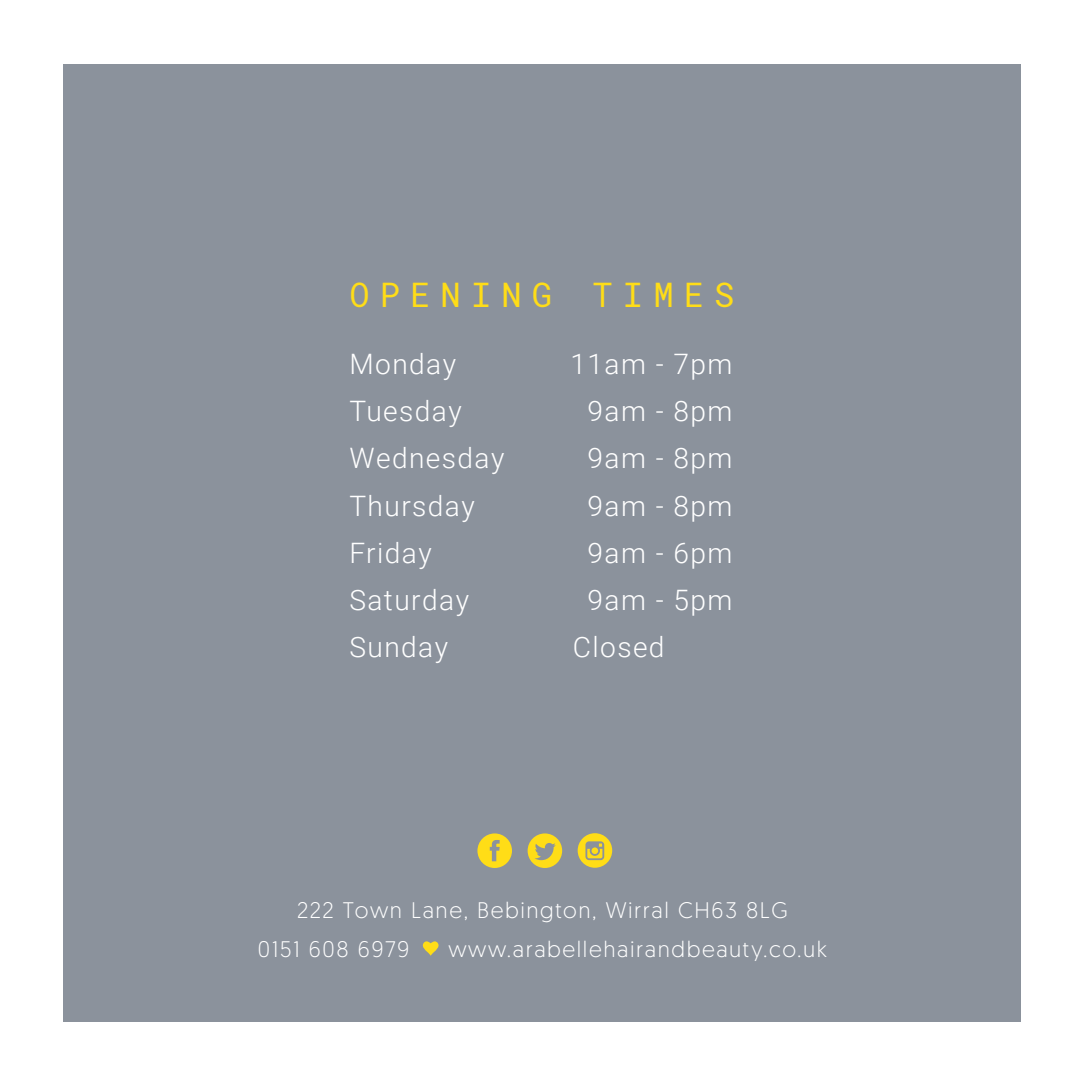
<style>
.page{position:relative;width:1085px;height:1085px;background:#fff}
.page>*{position:absolute;margin:0;border:0;box-sizing:border-box;transform-origin:0 0}
.t1{font:33.75px "Roboto Mono";letter-spacing:.3em;color:#ffdd17}
.t2{font:300 28.12px "Roboto";letter-spacing:.05em;color:#fff}
.t3{font:300 22.5px "Geomanist";letter-spacing:.07em;color:#fff}
</style>
<div class="page">
<div style="left:64px;top:64px;width:956px;height:956px;background:#8b929c"></div>
<svg style="left:477px;top:833px;width:35px;height:34px"></svg>
<svg style="left:577px;top:833px;width:35px;height:34px"></svg>
<svg style="left:527px;top:833px;width:35px;height:34px"></svg>
<svg style="left:422px;top:941px;width:17px;height:14px"></svg>
<p class="t1" style="left:349px;top:271px;width:386px">OPENING TIMES</p>
<p class="t2" style="left:349px;top:344px;width:108px">Monday</p>
<p class="t2" style="left:570px;top:344px;width:163px">11am - 7pm</p>
<p class="t2" style="left:349px;top:391px;width:114px">Tuesday</p>
<p class="t2" style="left:587px;top:391px;width:146px">9am - 8pm</p>
<p class="t2" style="left:349px;top:438px;width:156px">Wednesday</p>
<p class="t2" style="left:587px;top:438px;width:146px">9am - 8pm</p>
<p class="t2" style="left:349px;top:486px;width:127px">Thursday</p>
<p class="t2" style="left:587px;top:486px;width:146px">9am - 8pm</p>
<p class="t2" style="left:349px;top:533px;width:84px">Friday</p>
<p class="t2" style="left:587px;top:533px;width:146px">9am - 6pm</p>
<p class="t2" style="left:349px;top:580px;width:121px">Saturday</p>
<p class="t2" style="left:587px;top:580px;width:146px">9am - 5pm</p>
<p class="t2" style="left:349px;top:627px;width:100px">Sunday</p>
<p class="t2" style="left:572px;top:627px;width:93px">Closed</p>
<p class="t3" style="left:297px;top:895px;width:492px">222 Town Lane, Bebington, Wirral CH63 8LG</p>
<p class="t3" style="left:258px;top:934px;width:153px">0151 608 6979</p>
<p class="t3" style="left:448px;top:934px;width:380px">www.arabellehairandbeauty.co.uk</p>
</div>
